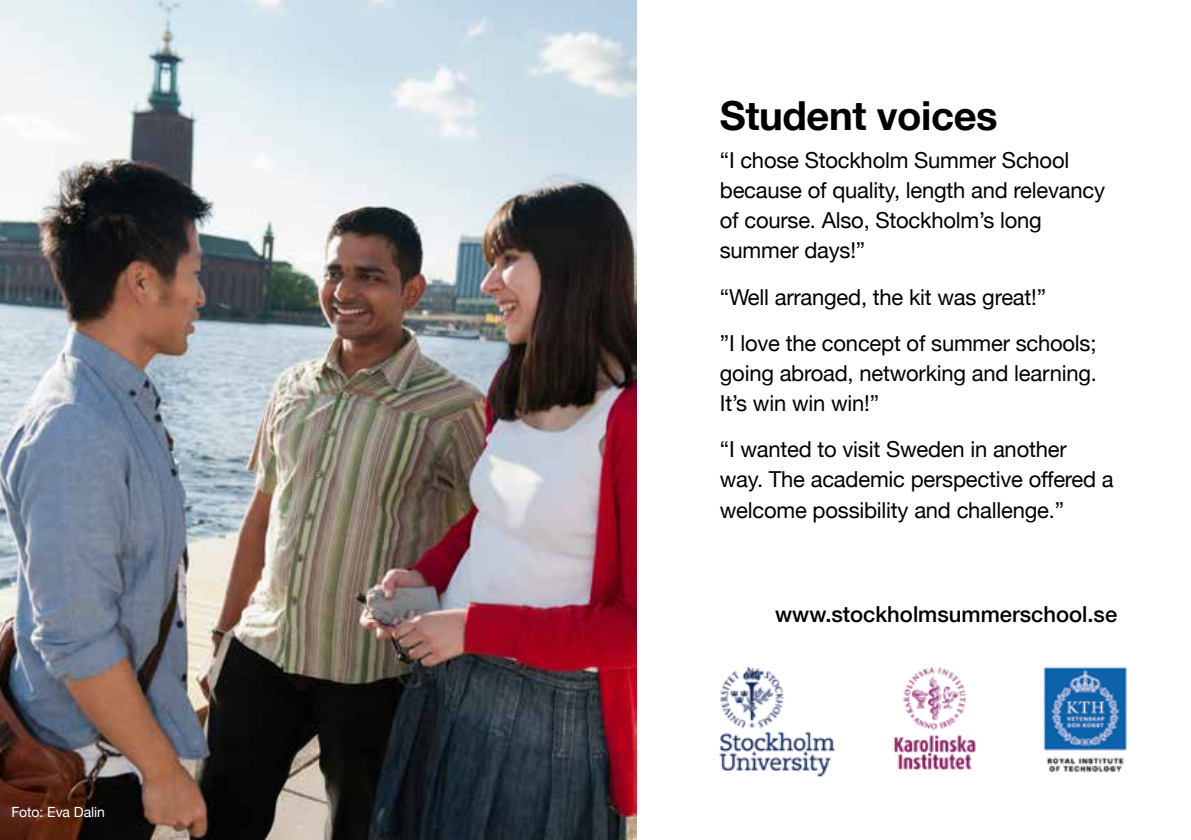
<style>
.page{position:relative;width:1191px;height:840px;background:#fff}
.page>*{position:absolute;margin:0;border:0;box-sizing:border-box;transform-origin:0 0}
.t1{font:700 40px "Helvetica Neue";letter-spacing:-.01em;color:#000}
.t2{font:22px/30px "Helvetica Neue";letter-spacing:-.01em;color:#000}
.t3{font:500 22px "Helvetica Neue";color:#000}
.t4{font:14px "Helvetica Neue";letter-spacing:-.005em;color:#fff}
</style>
<div class="page">
<img style="left:0;top:0;width:636px;height:839px">
<img style="left:719px;top:666px;width:408px;height:112px">
<p class="t4" style="left:11px;top:803px;width:95px">Foto: Eva Dalin</p>
<h1 class="t1" style="left:720px;top:91px;width:279px">Student voices</h1>
<p class="t2" style="left:720px;top:145px;width:387px">“I chose Stockholm Summer School because of quality, length and relevancy of course. Also, Stockholm’s long summer days!”</p>
<p class="t2" style="left:720px;top:273px;width:378px;line-height:46.4px">“Well arranged, the kit was great!”<br>”I love the concept of summer schools;</p>
<p class="t2" style="left:720px;top:357px;width:378px">going abroad, networking and learning.<br>It’s win win win!”</p>
<p class="t2" style="left:720px;top:434px;width:395px">“I wanted to visit Sweden in another way. The academic perspective offered a welcome possibility and challenge.”</p>
<p class="t3" style="left:775px;top:600px;width:343px">www.stockholmsummerschool.se</p>
</div>
